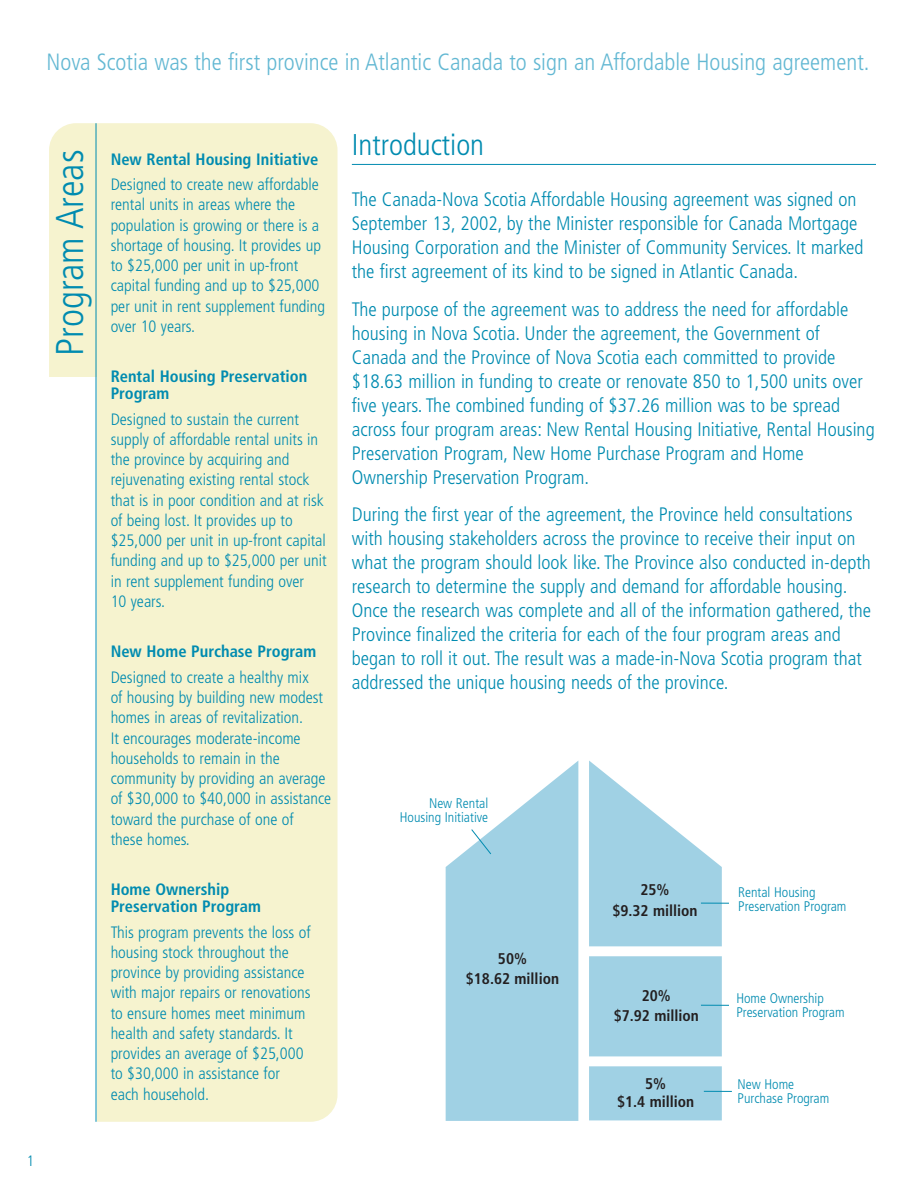
<style>
.page{position:relative;width:918px;height:1188px;background:#fff}
.page>*{position:absolute;margin:0;border:0;box-sizing:border-box;transform-origin:0 0}
.t1{font:300 condensed 38.7px "Frutiger";color:#008bb0}
.t2{font:300 condensed 30px "Frutiger";color:#008bb0}
.t3{font:300 condensed 23.55px "Frutiger";color:#63b8d3}
.t4{font:300 condensed 19.5px/24px "Frutiger";color:#008bb0}
.t5{font:300 condensed 16.5px/20.2px "Frutiger";color:#008bb0}
.t6{font:700 condensed 16.5px/16.5px "Frutiger";color:#008bb0}
.t7{font:700 condensed 15.45px/20.1px "Frutiger";color:#231f20;text-align:center}
.t8{font:300 condensed 15px "Frutiger";color:#008bb0}
.t9{font:300 condensed 13.95px/14px "Frutiger";color:#008bb0}
</style>
<div class="page">
<hr style="left:352px;top:164px;width:524px;height:1px;background:#008bb0">
<div style="left:49px;top:123px;width:289px;height:999px;background:#f6f3cf;border-radius:27px"></div>
<div style="left:0;top:378px;width:96px;height:756px;background:#fff"></div>
<svg style="left:589px;top:761px;width:133px;height:359px;fill:#a0d1e4"></svg>
<svg style="left:446px;top:761px;width:132px;height:360px;background:#aed7e8"></svg>
<div style="left:586px;top:1056px;width:137px;height:11px;background:#fff"></div>
<div style="left:586px;top:946px;width:145px;height:10px;background:#fff"></div>
<svg style="left:701px;top:1005px;width:28px;height:1px"></svg>
<svg style="left:701px;top:903px;width:28px;height:1px"></svg>
<svg style="left:704px;top:1091px;width:28px;height:1px"></svg>
<svg style="left:471px;top:829px;width:21px;height:26px"></svg>
<hr style="left:96px;top:123px;width:1px;height:999px;background:#008bb0">
<p class="t3" style="left:47px;top:53px;width:824px">Nova Scotia was the first province in Atlantic Canada to sign an Affordable Housing agreement.</p>
<p class="t8" style="left:27px;top:1154px;width:9px">1</p>
<h1 class="t1" style="left:54px;top:356px;width:207px;rotate:-90deg">Program Areas</h1>
<p class="t6" style="left:111px;top:152px;width:209px">New Rental Housing Initiative</p>
<p class="t5" style="left:111px;top:176px;width:216px">Designed to create new affordable rental units in areas where the population is growing or there is a shortage of housing. It provides up to $25,000 per unit in up-front capital funding and up to $25,000 per unit in rent supplement funding over 10 years.</p>
<p class="t6" style="left:111px;top:370px;width:198px">Rental Housing Preservation<br>Program</p>
<p class="t5" style="left:111px;top:410px;width:218px">Designed to sustain the current supply of affordable rental units in the province by acquiring and rejuvenating existing rental stock that is in poor condition and at risk of being lost. It provides up to $25,000 per unit in up-front capital funding and up to $25,000 per unit in rent supplement funding over<br>10 years.</p>
<p class="t6" style="left:111px;top:645px;width:207px">New Home Purchase Program</p>
<p class="t5" style="left:111px;top:668px;width:222px">Designed to create a healthy mix<br>of housing by building new modest homes in areas of revitalization.<br>It encourages moderate-income households to remain in the community by providing an average of $30,000 to $40,000 in assistance toward the purchase of one of<br>these homes.</p>
<p class="t6" style="left:111px;top:883px;width:152px">Home Ownership<br>Preservation Program</p>
<p class="t5" style="left:111px;top:923px;width:202px">This program prevents the loss of housing stock throughout the province by providing assistance with major repairs or renovations to ensure homes meet minimum health and safety standards. It provides an average of $25,000 to $30,000 in assistance for each household.</p>
<h2 class="t2" style="left:352px;top:133px;width:134px">Introduction</h2>
<p class="t4" style="left:352px;top:189px;width:513px">The Canada-Nova Scotia Affordable Housing agreement was signed on September 13, 2002, by the Minister responsible for Canada Mortgage Housing Corporation and the Minister of Community Services. It marked the first agreement of its kind to be signed in Atlantic Canada.</p>
<p class="t4" style="left:352px;top:299px;width:524px">The purpose of the agreement was to address the need for affordable housing in Nova Scotia. Under the agreement, the Government of Canada and the Province of Nova Scotia each committed to provide $18.63 million in funding to create or renovate 850 to 1,500 units over five years. The combined funding of $37.26 million was to be spread across four program areas: New Rental Housing Initiative, Rental Housing Preservation Program, New Home Purchase Program and Home Ownership Preservation Program.</p>
<p class="t4" style="left:352px;top:504px;width:521px">During the first year of the agreement, the Province held consultations with housing stakeholders across the province to receive their input on what the program should look like. The Province also conducted in-depth research to determine the supply and demand for affordable housing.<br>Once the research was complete and all of the information gathered, the Province finalized the criteria for each of the four program areas and began to roll it out. The result was a made-in-Nova Scotia program that addressed the unique housing needs of the province.</p>
<p class="t9" style="left:400px;top:797px;width:90px;text-align:right">New Rental<br>Housing Initiative</p>
<p class="t7" style="left:466px;top:950px;width:95px">50%<br>$18.62 million</p>
<p class="t7" style="left:612px;top:881px;width:87px">25%<br>$9.32 million</p>
<p class="t9" style="left:738px;top:886px;width:110px">Rental Housing<br>Preservation Program</p>
<p class="t7" style="left:614px;top:987px;width:87px">20%<br>$7.92 million</p>
<p class="t9" style="left:736px;top:992px;width:110px">Home Ownership<br>Preservation Program</p>
<p class="t7" style="left:617px;top:1075px;width:79px;line-height:18.6px">5%<br>$1.4 million</p>
<p class="t9" style="left:738px;top:1079px;width:93px">New Home<br>Purchase Program</p>
</div>
